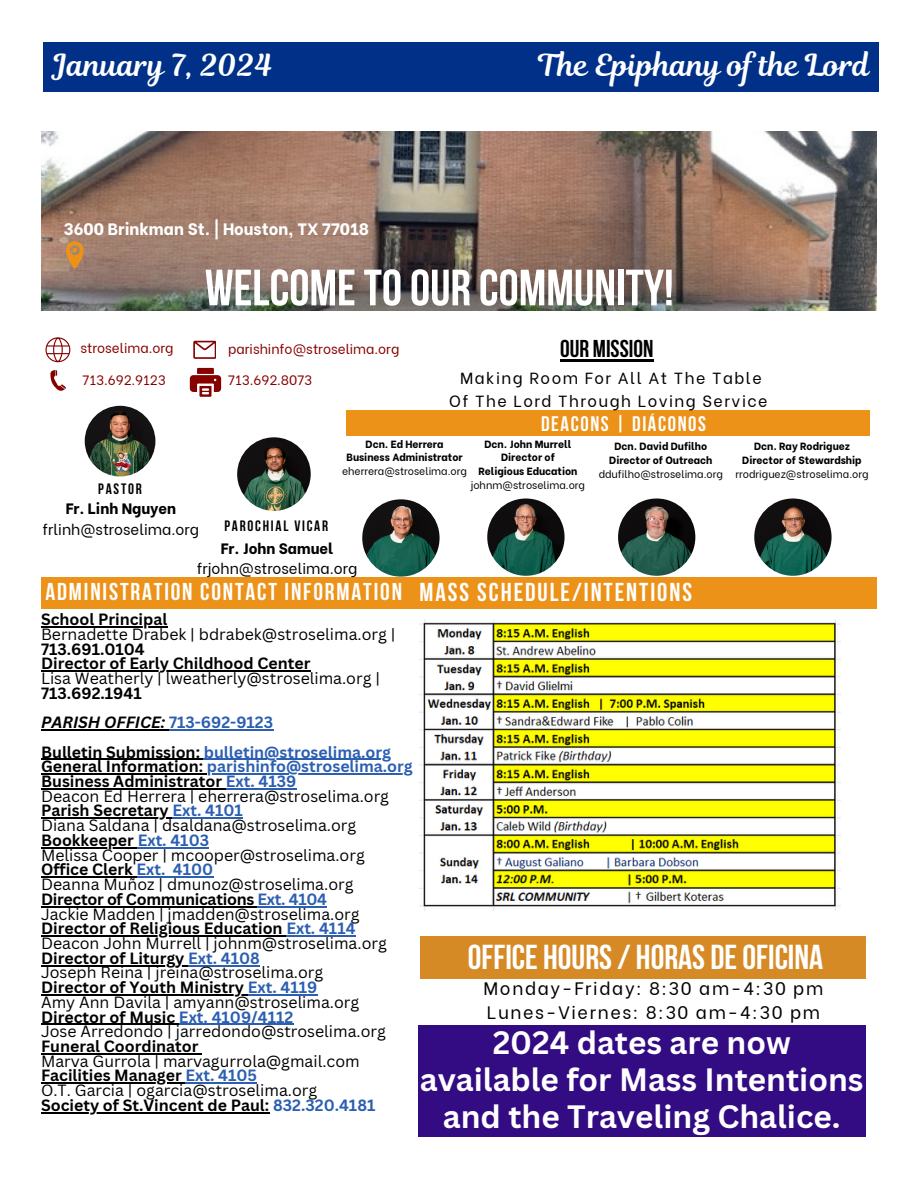
<style>
.page{position:relative;width:918px;height:1188px;background:#fff}
.page>*{position:absolute;margin:0;border:0;box-sizing:border-box;transform-origin:0 0}
.t1{font:700 51px "Bebas Neue";color:#fff}
.t2{font:700 34.5px "Bebas Neue";color:#fff}
.t3{font:700 31.5px/37.2px "Canva Sans";color:#fff;text-align:center}
.t4{font:30px "Magnolia Script";color:#fff}
.t5{font:700 25.8px "Bebas Neue";letter-spacing:.075em;color:#fff}
.t6{font:700 24.3px "Bebas Neue";letter-spacing:.075em;color:#fff}
.t7{font:700 24.3px "Bebas Neue";color:#000}
.t8{font:700 21px "Bebas Neue";letter-spacing:.075em;color:#fff}
.t9{font:18px "Be Vietnam";letter-spacing:.09em;color:#000}
.t10{font:800 16.5px "Be Vietnam";color:#fff}
.t11{font:16.05px/22.5px "Be Vietnam";letter-spacing:.09em;color:#000;text-align:center}
.t12{font:15.9px/14.7px "Canva Sans";color:#000}
.t13{font:700 15.9px "Canva Sans";color:#000}
.t14{font:700 15.9px "Canva Sans";color:#2c5fb2}
.t15{font:700 15.9px "Canva Sans";letter-spacing:-.02em;color:#000}
.t16{font:italic 700 15.9px "Canva Sans";color:#000}
.t17{font:15px "Be Vietnam";color:#000}
.t18{font:800 15px "Be Vietnam";color:#000}
.t19{font:700 15px "Bebas Neue";letter-spacing:.115em;color:#000}
.t20{font:13.5px "Be Vietnam";color:#870000}
.t21{font:800 10.5px "Be Vietnam";color:#000}
.t22{font:10.5px "Be Vietnam";color:#000}
.s1{font-weight:700}
.s2{font-style:normal;color:#2c5fb2}
.s3{color:#000}
.s4{color:#2c5fb2}
</style>
<div class="page">
<img style="left:41px;top:131px;width:836px;height:179px">
<svg style="left:66px;top:241px;width:18px;height:27px"></svg>
<svg style="left:46px;top:337px;width:24px;height:25px"></svg>
<svg style="left:193px;top:341px;width:23px;height:18px"></svg>
<svg style="left:50px;top:370px;width:16px;height:21px"></svg>
<div style="left:41px;top:577px;width:836px;height:32px;background:#ed9219"></div>
<div style="left:347px;top:411px;width:523px;height:25px;background:#ed9219"></div>
<img style="left:85px;top:406px;width:70px;height:71px;border-radius:50%">
<img style="left:237px;top:437px;width:74px;height:74px;border-radius:50%">
<svg style="left:190px;top:368px;width:31px;height:29px"></svg>
<img style="left:362px;top:499px;width:78px;height:78px;border-radius:50%">
<img style="left:487px;top:499px;width:78px;height:77px;border-radius:50%">
<img style="left:618px;top:499px;width:77px;height:77px;border-radius:50%">
<img style="left:754px;top:499px;width:78px;height:77px;border-radius:50%">
<img style="left:41px;top:1112px;width:229px;height:2px">
<div style="left:418px;top:1025px;width:448px;height:112px;background:#330b82"></div>
<div style="left:43px;top:42px;width:835px;height:49px;background:#003087"></div>
<hr style="left:41px;top:626px;width:126px;height:2px;background:#000">
<hr style="left:41px;top:670px;width:270px;height:2px;background:#000">
<hr style="left:41px;top:729px;width:128px;height:2px;background:#000">
<hr style="left:169px;top:729px;width:104px;height:2px;background:#2c5fb2">
<hr style="left:41px;top:759px;width:163px;height:1px;background:#000">
<hr style="left:204px;top:759px;width:187px;height:1px;background:#2c5fb2">
<hr style="left:41px;top:774px;width:166px;height:1px;background:#000">
<hr style="left:207px;top:774px;width:206px;height:1px;background:#2c5fb2">
<hr style="left:41px;top:788px;width:185px;height:1px;background:#000">
<hr style="left:226px;top:788px;width:70px;height:1px;background:#2c5fb2">
<hr style="left:41px;top:818px;width:131px;height:1px;background:#000">
<hr style="left:172px;top:818px;width:71px;height:1px;background:#2c5fb2">
<hr style="left:41px;top:847px;width:97px;height:1px;background:#000">
<hr style="left:138px;top:847px;width:71px;height:1px;background:#2c5fb2">
<hr style="left:41px;top:877px;width:96px;height:1px;background:#000">
<svg style="left:137px;top:877px;width:36px;height:1px"></svg>
<hr style="left:173px;top:877px;width:40px;height:1px;background:#2c5fb2">
<hr style="left:41px;top:906px;width:216px;height:1px;background:#000">
<hr style="left:257px;top:906px;width:70px;height:1px;background:#2c5fb2">
<hr style="left:41px;top:935px;width:245px;height:2px;background:#000">
<hr style="left:286px;top:935px;width:70px;height:2px;background:#2c5fb2">
<hr style="left:41px;top:965px;width:147px;height:1px;background:#000">
<hr style="left:188px;top:965px;width:72px;height:1px;background:#2c5fb2">
<hr style="left:41px;top:994px;width:207px;height:2px;background:#000">
<hr style="left:248px;top:994px;width:69px;height:2px;background:#2c5fb2">
<hr style="left:41px;top:1024px;width:138px;height:1px;background:#000">
<hr style="left:179px;top:1024px;width:114px;height:1px;background:#2c5fb2">
<hr style="left:41px;top:1053px;width:158px;height:1px;background:#000">
<hr style="left:41px;top:1083px;width:145px;height:1px;background:#000">
<hr style="left:186px;top:1083px;width:71px;height:1px;background:#2c5fb2">
<hr style="left:41px;top:1112px;width:228px;height:1px;background:#000">
<div style="left:420px;top:936px;width:446px;height:42px;background:#d68a26"></div>
<img style="left:420px;top:619px;width:421px;height:292px">
<hr style="left:560px;top:359px;width:93px;height:2px;background:#000">
<p class="t4" style="left:53px;top:44px;width:221px">January 7, 2024</p>
<p class="t4" style="left:538px;top:44px;width:333px">The Epiphany of the Lord</p>
<p class="t10" style="left:64px;top:216px;width:307px">3600 Brinkman St. | Houston, TX 77018</p>
<p class="t1" style="left:205px;top:267px;width:470px">WELCOMETOOUR COMMUNITY!</p>
<p class="t20" style="left:80px;top:337px;width:95px">stroselima.org</p>
<p class="t20" style="left:228px;top:338px;width:173px">parishinfo@stroselima.org</p>
<p class="t20" style="left:83px;top:369px;width:85px">713.692.9123</p>
<p class="t20" style="left:228px;top:369px;width:85px">713.692.8073</p>
<p class="t7" style="left:560px;top:338px;width:95px">OUR MISSION</p>
<p class="t11" style="left:449px;top:365px;width:320px">Making Room For All At The Table<br>Of The Lord Through Loving Service</p>
<p class="t8" style="left:541px;top:415px;width:166px">DEACONS | DIÁCONOS</p>
<p class="t21" style="left:366px;top:435px;width:79px">Dcn. Ed Herrera</p>
<p class="t21" style="left:346px;top:449px;width:118px">Business Administrator</p>
<p class="t22" style="left:342px;top:463px;width:126px">eherrera@stroselima.org</p>
<p class="t21" style="left:485px;top:435px;width:88px">Dcn. John Murrell</p>
<p class="t21" style="left:501px;top:449px;width:55px">Director of</p>
<p class="t21" style="left:478px;top:463px;width:101px">Religious Education</p>
<p class="t22" style="left:471px;top:477px;width:116px">johnm@stroselima.org</p>
<p class="t21" style="left:614px;top:437px;width:94px">Dcn. David Dufilho</p>
<p class="t21" style="left:609px;top:451px;width:105px">Director of Outreach</p>
<p class="t22" style="left:599px;top:465px;width:126px">ddufilho@stroselima.org</p>
<p class="t21" style="left:754px;top:437px;width:97px">Dcn. Ray Rodriguez</p>
<p class="t21" style="left:742px;top:451px;width:121px">Director of Stewardship</p>
<p class="t22" style="left:735px;top:465px;width:135px">rrodriguez@stroselima.org</p>
<p class="t19" style="left:98px;top:483px;width:45px">PASTOR</p>
<p class="t18" style="left:66px;top:496px;width:112px">Fr. Linh Nguyen</p>
<p class="t17" style="left:43px;top:517px;width:158px">frlinh@stroselima.org</p>
<p class="t19" style="left:224px;top:520px;width:105px">PAROCHIAL VICAR</p>
<p class="t18" style="left:221px;top:536px;width:114px">Fr. John Samuel</p>
<p class="t17" style="left:197px;top:556px;width:162px">frjohn@stroselima.org</p>
<p class="t13" style="left:41px;top:608px;width:128px">School Principal</p>
<p class="t12" style="left:41px;top:626px;width:356px">Bernadette Drabek | bdrabek@stroselima.org |<br><span class="s1">713.691.0104</span></p>
<p class="t13" style="left:41px;top:652px;width:271px">Director of Early Childhood Center</p>
<p class="t12" style="left:41px;top:670px;width:340px">Lisa Weatherly | lweatherly@stroselima.org |</p>
<p class="t13" style="left:41px;top:682px;width:102px">713.692.1941</p>
<p class="t16" style="left:41px;top:711px;width:234px">PARISH OFFICE: <span class="s2">713-692-9123</span></p>
<p class="t14" style="left:41px;top:741px;width:352px"><span class="s3">Bulletin Submission:</span> bulletin@stroselima.org</p>
<p class="t14" style="left:41px;top:755px;width:373px"><span class="s3">General Information:</span> parishinfo@stroselima.org</p>
<p class="t13" style="left:41px;top:770px;width:257px">Business Administrator <span class="s4">Ext. 4139</span></p>
<p class="t12" style="left:41px;top:788px;width:350px">Deacon Ed Herrera | eherrera@stroselima.org</p>
<p class="t13" style="left:41px;top:799px;width:203px">Parish Secretary <span class="s4">Ext. 4101</span></p>
<p class="t12" style="left:41px;top:818px;width:317px">Diana Saldana | dsaldana@stroselima.org</p>
<p class="t13" style="left:41px;top:829px;width:170px">Bookkeeper <span class="s4">Ext. 4103</span></p>
<p class="t12" style="left:41px;top:847px;width:325px">Melissa Cooper | mcooper@stroselima.org</p>
<p class="t13" style="left:41px;top:858px;width:174px">Office Clerk <span class="s4">Ext. 4100</span></p>
<p class="t12" style="left:41px;top:877px;width:314px">Deanna Muñoz | dmunoz@stroselima.org</p>
<p class="t15" style="left:41px;top:888px;width:288px">Director of Communications <span class="s4">Ext. 4104</span></p>
<p class="t12" style="left:41px;top:906px;width:320px">Jackie Madden | jmadden@stroselima.org</p>
<p class="t13" style="left:41px;top:917px;width:316px">Director of Religious Education <span class="s4">Ext. 4114</span></p>
<p class="t12" style="left:41px;top:935px;width:347px">Deacon John Murrell | johnm@stroselima.org</p>
<p class="t13" style="left:41px;top:947px;width:220px">Director of Liturgy <span class="s4">Ext. 4108</span></p>
<p class="t12" style="left:41px;top:965px;width:284px">Joseph Reina | jreina@stroselima.org</p>
<p class="t13" style="left:41px;top:976px;width:278px">Director of Youth Ministry <span class="s4">Ext. 4119</span></p>
<p class="t12" style="left:41px;top:994px;width:320px">Amy Ann Davila | amyann@stroselima.org</p>
<p class="t13" style="left:41px;top:1006px;width:254px">Director of Music <span class="s4">Ext. 4109/4112</span></p>
<p class="t12" style="left:41px;top:1024px;width:346px">Jose Arredondo | jarredondo@stroselima.org</p>
<p class="t13" style="left:41px;top:1035px;width:159px">Funeral Coordinator</p>
<p class="t12" style="left:41px;top:1053px;width:320px">Marva Gurrola | marvagurrola@gmail.com</p>
<p class="t13" style="left:41px;top:1064px;width:218px">Facilities Manager <span class="s4">Ext. 4105</span></p>
<p class="t12" style="left:41px;top:1083px;width:278px">O.T. Garcia | ogarcia@stroselima.org</p>
<p class="t13" style="left:41px;top:1094px;width:336px">Society of St.Vincent de Paul: <span class="s4">832.320.4181</span></p>
<p class="t5" style="left:420px;top:581px;width:274px">MASS SCHEDULE/INTENTIONS</p>
<p class="t6" style="left:45px;top:582px;width:358px">ADMINISTRATION CONTACT INFORMATION</p>
<p class="t2" style="left:468px;top:943px;width:357px">OFFICE HOURS/ HORAS DEOFICINA</p>
<p class="t9" style="left:484px;top:973px;width:341px">Monday-Friday: 8:30 am-4:30 pm</p>
<p class="t9" style="left:487px;top:998px;width:335px">Lunes-Viernes: 8:30 am-4:30 pm</p>
<p class="t3" style="left:420px;top:1023px;width:445px">2024 dates are now available for Mass Intentions and the Traveling Chalice.</p>
</div>
